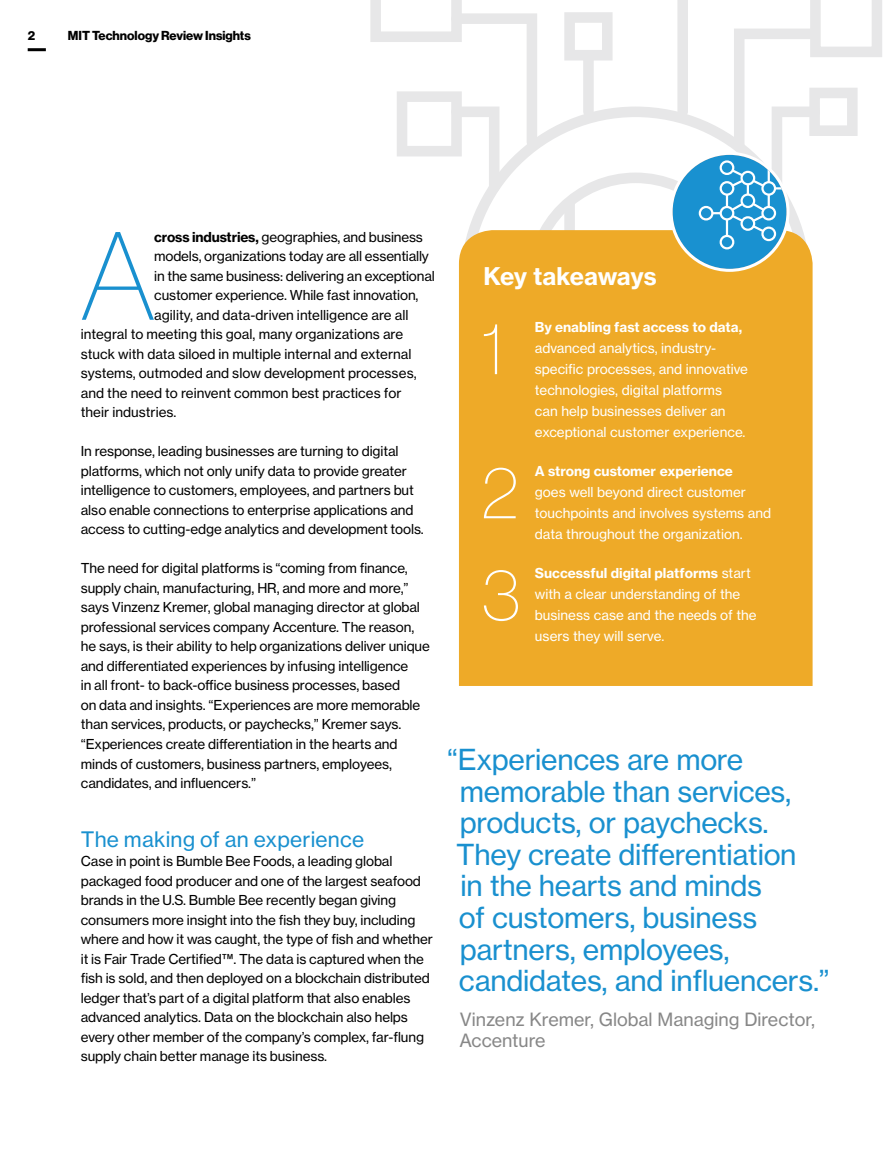
<style>
.page{position:relative;width:893px;height:1149px;background:#fff}
.page>*{position:absolute;margin:0;border:0;box-sizing:border-box;transform-origin:0 0}
.t1{font:122.55px "N Haas Grotesk DS Pro 25 Th";color:#1990cf}
.t2{font:72.3px "N Haas Grotesk DS Std 25 Th";color:#fff}
.t3{font:28.5px/31.5px "N Haas Grotesk TX Std 55 Rg";letter-spacing:-.01em;color:#1990cf}
.t4{font:24px "N Haas Grotesk TX Std 75 Bd";letter-spacing:-.01em;color:#fff}
.t5{font:21px "N Haas Grotesk TX Std 55 Rg";letter-spacing:.01em;color:#1990cf}
.t6{font:18px/21px "N Haas Grotesk TX Std 55 Rg";color:#878787}
.t7{font:13.5px/19.5px "N Haas Grotesk TX Std 55 Rg";letter-spacing:-.01em;color:#000}
.t8{font:13.5px/21px "N Haas Grotesk TX Std 55 Rg";color:#fff}
.t9{font:13.5px "N Haas Grotesk TX Std 75 Bd";color:#fff}
.t10{font:12.75px "N Haas Grotesk DS Std 75 Bd";color:#000}
.s1{font-family:"N Haas Grotesk TX Std 75 Bd"}
.s2{font-family:"N Haas Grotesk TX Std 55 Rg"}
</style>
<div class="page">
<hr style="left:28px;top:48px;width:18px;height:3px;background:#000">
<svg style="left:458px;top:124px;width:101px;height:279px"></svg>
<svg style="left:370px;top:0;width:172px;height:198px"></svg>
<div style="left:459px;top:230px;width:354px;height:455px;background:#eeaa28"></div>
<svg style="left:559px;top:0;width:323px;height:345px"></svg>
<div style="left:670px;top:152px;width:119px;height:120px;border:3px solid #fff;border-radius:50%"></div>
<p class="t10" style="left:28px;top:28px;width:9px">2</p>
<p class="t10" style="left:68px;top:28px;width:184px">MIT Technology Review Insights</p>
<h1 class="t1" style="left:81px;top:208px;width:76px">A</h1>
<p class="t7" style="left:154px;top:227px;width:270px"><span class="s1">cross industries,</span> geographies, and business</p>
<p class="t7" style="left:154px;top:246px;width:276px">models, organizations today are all essentially</p>
<p class="t7" style="left:154px;top:266px;width:282px">in the same business: delivering an exceptional</p>
<p class="t7" style="left:154px;top:285px;width:266px">customer experience. While fast innovation,</p>
<p class="t7" style="left:154px;top:305px;width:256px">agility, and data-driven intelligence are all</p>
<p class="t7" style="left:81px;top:324px;width:324px">integral to meeting this goal, many organizations are</p>
<p class="t7" style="left:81px;top:344px;width:332px">stuck with data siloed in multiple internal and external</p>
<p class="t7" style="left:81px;top:363px;width:337px">systems, outmoded and slow development processes,</p>
<p class="t7" style="left:81px;top:383px;width:322px">and the need to reinvent common best practices for</p>
<p class="t7" style="left:81px;top:402px;width:97px">their industries.</p>
<p class="t7" style="left:81px;top:441px;width:345px">In response, leading businesses are turning to digital platforms, which not only unify data to provide greater intelligence to customers, employees, and partners but also enable connections to enterprise applications and access to cutting-edge analytics and development tools.</p>
<p class="t7" style="left:81px;top:558px;width:351px">The need for digital platforms is “coming from finance, supply chain, manufacturing, HR, and more and more,” says Vinzenz Kremer, global managing director at global professional services company Accenture. The reason, he says, is their ability to help organizations deliver unique and differentiated experiences by infusing intelligence<br>in all front- to back-office business processes, based<br>on data and insights. “Experiences are more memorable than services, products, or paychecks,” Kremer says. “Experiences create differentiation in the hearts and minds of customers, business partners, employees, candidates, and influencers.”</p>
<h3 class="t5" style="left:81px;top:825px;width:285px">The making of an experience</h3>
<p class="t7" style="left:81px;top:851px;width:354px">Case in point is Bumble Bee Foods, a leading global packaged food producer and one of the largest seafood brands in the U.S. Bumble Bee recently began giving consumers more insight into the fish they buy, including where and how it was caught, the type of fish and whether it is Fair Trade Certified™. The data is captured when the fish is sold, and then deployed on a blockchain distributed ledger that’s part of a digital platform that also enables advanced analytics. Data on the blockchain also helps every other member of the company’s complex, far-flung supply chain better manage its business.</p>
<h3 class="t4" style="left:484px;top:261px;width:175px">Key takeaways</h3>
<h2 class="t2" style="left:481px;top:308px;width:23px">1</h2>
<p class="t9" style="left:535px;top:318px;width:209px">By enabling fast access to data,</p>
<p class="t8" style="left:535px;top:337px;width:215px">advanced analytics, industry&shy;specific processes, and innovative technologies, digital platforms can help businesses deliver an exceptional customer experience.</p>
<h2 class="t2" style="left:482px;top:452px;width:38px">2</h2>
<p class="t9" style="left:535px;top:462px;width:200px">A strong customer experience</p>
<p class="t8" style="left:535px;top:481px;width:238px">goes well beyond direct customer touchpoints and involves systems and data throughout the organization.</p>
<h2 class="t2" style="left:482px;top:554px;width:39px">3</h2>
<p class="t9" style="left:535px;top:564px;width:217px">Successful digital platforms <span class="s2">start</span></p>
<p class="t8" style="left:535px;top:583px;width:223px">with a clear understanding of the business case and the needs of the users they will serve.</p>
<h3 class="t3" style="left:456px;top:744px;width:375px;text-indent:-9px">“Experiences are more memorable than services, products, or paychecks.<br>They create differentiation<br>in the hearts and minds<br>of customers, business partners, employees, candidates, and influencers.”</h3>
<h3 class="t6" style="left:459px;top:1008px;width:357px">Vinzenz Kremer, Global Managing Director,<br>Accenture</h3>
</div>
